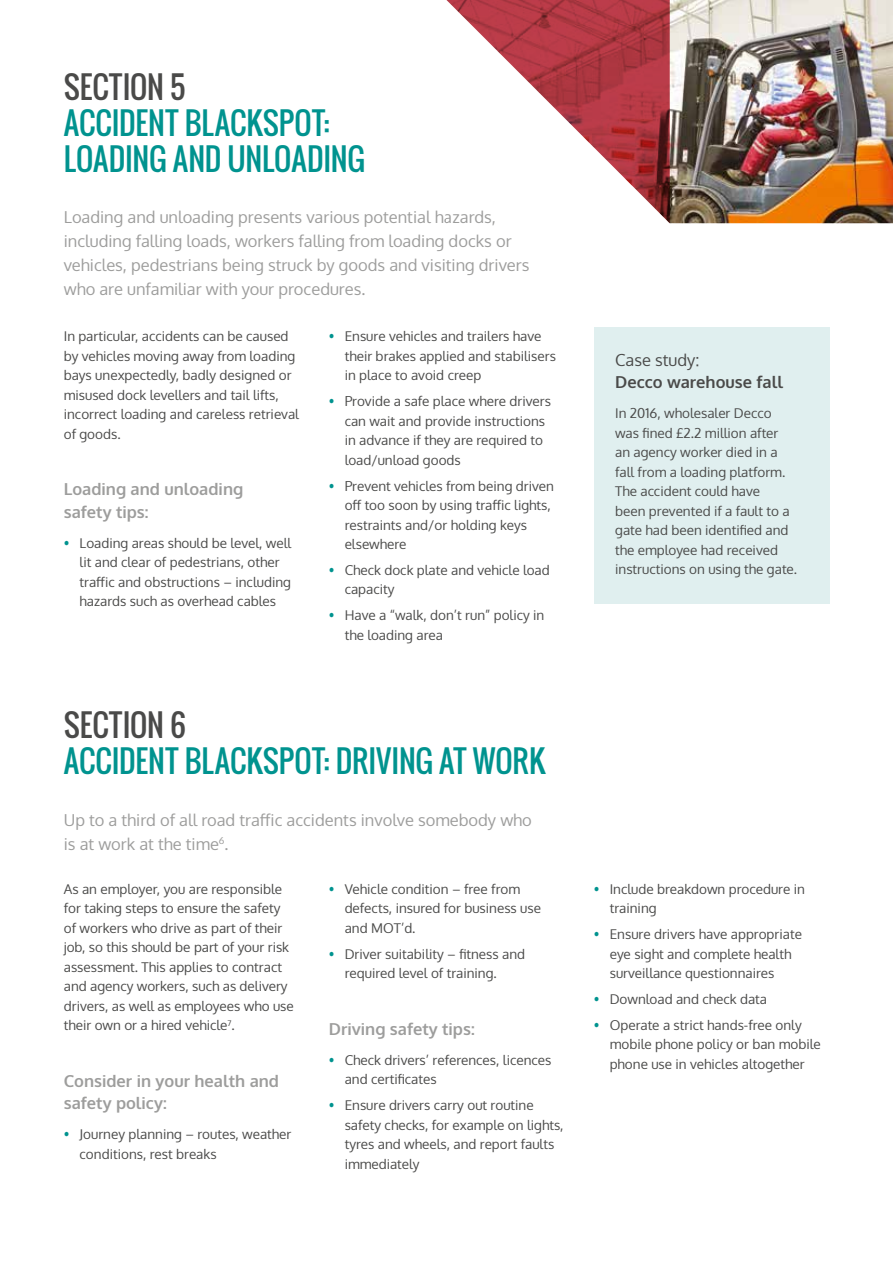
<style>
.page{position:relative;width:893px;height:1263px;background:#fff}
.page>*{position:absolute;margin:0;border:0;box-sizing:border-box;transform-origin:0 0}
.t1{font:30px/36px "Oswald";color:#00938f}
.t2{font:30px "Oswald";letter-spacing:-.005em;color:#4a4a49}
.t3{font:16.5px/24px "Oxygen";color:#9d9d9c}
.t4{font:700 16.5px/22.5px "Oxygen";color:#9d9d9c}
.t5{font:700 16.5px "Oxygen";color:#4a4a49}
.t6{font:16.5px "Oxygen";color:#4a4a49}
.t7{font:13.5px/19.5px "Oxygen";color:#4a4a49}
.s1{color:#00938f}
</style>
<div class="page">
<div style="left:594px;top:327px;width:235px;height:277px;background:#e0efef"></div>
<img style="left:670px;top:0;width:223px;height:223px">
<svg style="left:446px;top:0;width:224px;height:223px"></svg>
<h1 class="t2" style="left:64px;top:64px;width:123px">SECTION 5</h1>
<h1 class="t1" style="left:64px;top:105px;width:303px">ACCIDENT BLACKSPOT:<br>LOADING AND UNLOADING</h1>
<p class="t3" style="left:64px;top:205px;width:467px">Loading and unloading presents various potential hazards, including falling loads, workers falling from loading docks or vehicles, pedestrians being struck by goods and visiting drivers who are unfamiliar with your procedures.</p>
<p class="t7" style="left:64px;top:327px;width:237px">In particular, accidents can be caused by vehicles moving away from loading bays unexpectedly, badly designed or misused dock levellers and tail lifts, incorrect loading and careless retrieval of goods.</p>
<p class="t7" style="left:345px;top:327px;width:213px;text-indent:-16px"><span class="s1">•</span> Ensure vehicles and trailers have their brakes applied and stabilisers in place to avoid creep</p>
<p class="t7" style="left:345px;top:392px;width:208px;text-indent:-16px"><span class="s1">•</span> Provide a safe place where drivers can wait and provide instructions in advance if they are required to load/unload goods</p>
<p class="t7" style="left:345px;top:476px;width:211px;text-indent:-16px"><span class="s1">•</span> Prevent vehicles from being driven off too soon by using traffic lights, restraints and/or holding keys elsewhere</p>
<p class="t7" style="left:345px;top:560px;width:207px;text-indent:-16px"><span class="s1">•</span> Check dock plate and vehicle load capacity</p>
<p class="t7" style="left:345px;top:606px;width:201px;text-indent:-16px"><span class="s1">•</span> Have a “walk, don’t run” policy in the loading area</p>
<p class="t4" style="left:64px;top:479px;width:181px">Loading and unloading safety tips:</p>
<p class="t7" style="left:80px;top:533px;width:213px;text-indent:-16px"><span class="s1">•</span> Loading areas should be level, well lit and clear of pedestrians, other traffic and obstructions – including hazards such as overhead cables</p>
<h1 class="t2" style="left:64px;top:703px;width:124px">SECTION 6</h1>
<h1 class="t1" style="left:64px;top:743px;width:483px">ACCIDENT BLACKSPOT: DRIVING AT WORK</h1>
<p class="t3" style="left:64px;top:808px;width:470px">Up to a third of all road traffic accidents involve somebody who is at work at the time<sup>6</sup>.</p>
<p class="t7" style="left:64px;top:879px;width:232px">As an employer, you are responsible for taking steps to ensure the safety of workers who drive as part of their job, so this should be part of your risk assessment. This applies to contract and agency workers, such as delivery drivers, as well as employees who use their own or a hired vehicle<sup>7</sup>.</p>
<p class="t7" style="left:345px;top:879px;width:198px;text-indent:-16px"><span class="s1">•</span> Vehicle condition – free from defects, insured for business use and MOT’d.</p>
<p class="t7" style="left:345px;top:944px;width:182px;text-indent:-16px"><span class="s1">•</span> Driver suitability – fitness and required level of training.</p>
<p class="t4" style="left:329px;top:1018px;width:147px">Driving safety tips:</p>
<p class="t7" style="left:345px;top:1050px;width:208px;text-indent:-16px"><span class="s1">•</span> Check drivers’ references, licences and certificates</p>
<p class="t7" style="left:345px;top:1096px;width:220px;text-indent:-16px"><span class="s1">•</span> Ensure drivers carry out routine safety checks, for example on lights, tyres and wheels, and report faults immediately</p>
<p class="t4" style="left:64px;top:1070px;width:217px">Consider in your health and safety policy:</p>
<p class="t7" style="left:80px;top:1125px;width:213px;text-indent:-16px"><span class="s1">•</span> Journey planning – routes, weather conditions, rest breaks</p>
<p class="t6" style="left:615px;top:348px;width:86px">Case study:</p>
<p class="t5" style="left:615px;top:372px;width:169px">Decco warehouse fall</p>
<p class="t7" style="left:615px;top:404px;width:184px">In 2016, wholesaler Decco was fined £2.2 million after<br>an agency worker died in a fall from a loading platform.<br>The accident could have<br>been prevented if a fault to a gate had been identified and the employee had received instructions on using the gate.</p>
<p class="t7" style="left:610px;top:879px;width:197px;text-indent:-16px"><span class="s1">•</span> Include breakdown procedure in training</p>
<p class="t7" style="left:610px;top:924px;width:194px;text-indent:-16px"><span class="s1">•</span> Ensure drivers have appropriate eye sight and complete health surveillance questionnaires</p>
<p class="t7" style="left:594px;top:989px;width:175px"><span class="s1">•</span> Download and check data</p>
<p class="t7" style="left:610px;top:1015px;width:213px;text-indent:-16px"><span class="s1">•</span> Operate a strict hands-free only mobile phone policy or ban mobile phone use in vehicles altogether</p>
</div>
